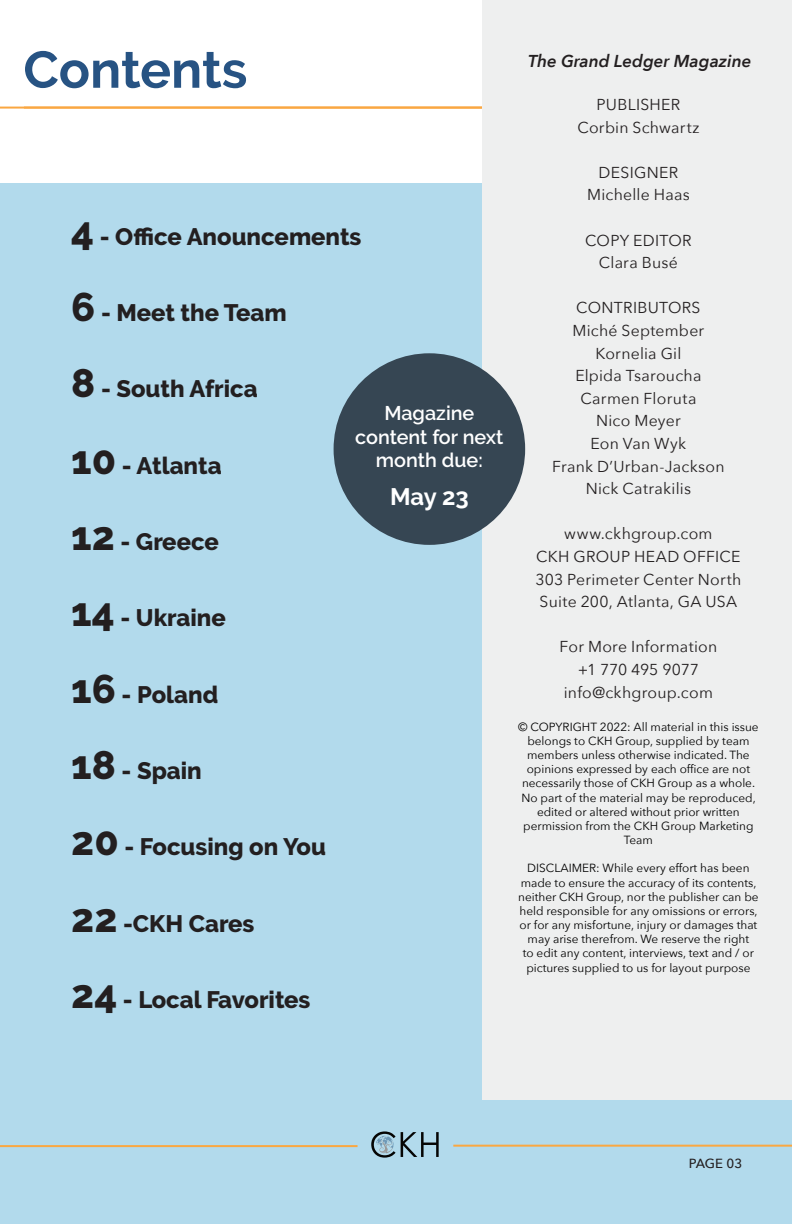
<style>
.page{position:relative;width:792px;height:1224px;background:#fff}
.page>*{position:absolute;margin:0;border:0;box-sizing:border-box;transform-origin:0 0}
.t1{font:700 51.6px "Raleway";color:#275383}
.t2{font:800 23.8px "Raleway";color:#231f20}
.t3{font:700 23.8px "Raleway";color:#fff}
.t4{font:600 19.8px/23.8px "Raleway";color:#fff;text-align:center}
.t5{font:italic 600 17.2px "Avenir Next";color:#231f20}
.t6{font:15.8px "Avenir Next";letter-spacing:.015em;color:#231f20}
.t7{font:15.8px "Avenir Next";letter-spacing:-.005em;color:#231f20}
.t8{font:500 13.2px "Avenir Next";letter-spacing:-.01em;color:#231f20}
.t9{font:11.8px/14.2px "Avenir Next";color:#000;text-align:center}
.s1{font-size:39.8px}
</style>
<div class="page">
<hr style="left:0;top:107px;width:775px;height:2px;background:#faa741">
<div style="left:0;top:183px;width:792px;height:1041px;background:#b2daec"></div>
<div style="left:483px;top:0;width:309px;height:1099px;background:#eeefef"></div>
<div style="left:334px;top:353px;width:191px;height:192px;background:#364653;border-radius:50%"></div>
<hr style="left:453px;top:1145px;width:339px;height:2px;background:#faa741">
<svg style="left:371px;top:1131px;width:68px;height:27px"></svg>
<hr style="left:0;top:1145px;width:358px;height:2px;background:#faa741">
<p class="t1" style="left:23px;top:40px;width:225px">Contents</p>
<p class="t2" style="left:71px;top:223px;width:292px"><span class="s1">4</span> - Office Anouncements</p>
<p class="t2" style="left:71px;top:299px;width:217px"><span class="s1">6</span> - Meet the Team</p>
<p class="t2" style="left:71px;top:375px;width:188px"><span class="s1">8</span> - South Africa</p>
<p class="t2" style="left:71px;top:452px;width:152px"><span class="s1">10</span> - Atlanta</p>
<p class="t2" style="left:71px;top:528px;width:149px"><span class="s1">12</span> - Greece</p>
<p class="t2" style="left:71px;top:604px;width:156px"><span class="s1">14</span> - Ukraine</p>
<p class="t2" style="left:71px;top:681px;width:148px"><span class="s1">16</span> - Poland</p>
<p class="t2" style="left:71px;top:757px;width:132px"><span class="s1">18</span> - Spain</p>
<p class="t2" style="left:71px;top:833px;width:256px"><span class="s1">20</span> - Focusing on You</p>
<p class="t2" style="left:71px;top:910px;width:184px"><span class="s1">22</span> -CKH Cares</p>
<p class="t2" style="left:71px;top:986px;width:241px"><span class="s1">24</span> - Local Favorites</p>
<p class="t4" style="left:355px;top:401px;width:150px">Magazine content for next month due:</p>
<p class="t3" style="left:390px;top:483px;width:80px">May 23</p>
<p class="t5" style="left:528px;top:46px;width:225px">The Grand Ledger Magazine</p>
<p class="t6" style="left:597px;top:91px;width:85px">PUBLISHER</p>
<p class="t6" style="left:577px;top:114px;width:124px">Corbin Schwartz</p>
<p class="t6" style="left:599px;top:159px;width:81px">DESIGNER</p>
<p class="t6" style="left:587px;top:182px;width:104px">Michelle Haas</p>
<p class="t6" style="left:585px;top:227px;width:108px">COPY EDITOR</p>
<p class="t6" style="left:599px;top:249px;width:81px">Clara Busé</p>
<p class="t6" style="left:576px;top:295px;width:126px">CONTRIBUTORS</p>
<p class="t6" style="left:573px;top:317px;width:133px">Miché September</p>
<p class="t6" style="left:595px;top:340px;width:87px">Kornelia Gil</p>
<p class="t6" style="left:575px;top:362px;width:128px">Elpida Tsaroucha</p>
<p class="t6" style="left:580px;top:385px;width:118px">Carmen Floruta</p>
<p class="t6" style="left:596px;top:408px;width:86px">Nico Meyer</p>
<p class="t6" style="left:591px;top:430px;width:97px">Eon Van Wyk</p>
<p class="t6" style="left:552px;top:453px;width:174px">Frank D’Urban-Jackson</p>
<p class="t6" style="left:586px;top:475px;width:107px">Nick Catrakilis</p>
<p class="t6" style="left:564px;top:521px;width:150px">www.ckhgroup.com</p>
<p class="t6" style="left:536px;top:543px;width:206px">CKH GROUP HEAD OFFICE</p>
<p class="t6" style="left:535px;top:566px;width:208px">303 Perimeter Center North</p>
<p class="t6" style="left:540px;top:588px;width:199px">Suite 200, Atlanta, GA USA</p>
<p class="t6" style="left:560px;top:634px;width:159px">For More Information</p>
<p class="t7" style="left:578px;top:656px;width:123px">+1 770 495 9077</p>
<p class="t6" style="left:564px;top:679px;width:151px">info@ckhgroup.com</p>
<p class="t9" style="left:518px;top:719px;width:242px">© COPYRIGHT 2022: All material in this issue belongs to CKH Group, supplied by team members unless otherwise indicated. The opinions expressed by each office are not necessarily those of CKH Group as a whole.<br>No part of the material may be reproduced, edited or altered without prior written permission from the CKH Group Marketing Team</p>
<p class="t9" style="left:518px;top:861px;width:242px">DISCLAIMER: While every effort has been made to ensure the accuracy of its contents, neither CKH Group, nor the publisher can be held responsible for any omissions or errors, or for any misfortune, injury or damages that may arise therefrom. We reserve the right<br>to edit any content, interviews, text and / or pictures supplied to us for layout purpose</p>
<p class="t8" style="left:689px;top:1152px;width:55px">PAGE 03</p>
</div>
